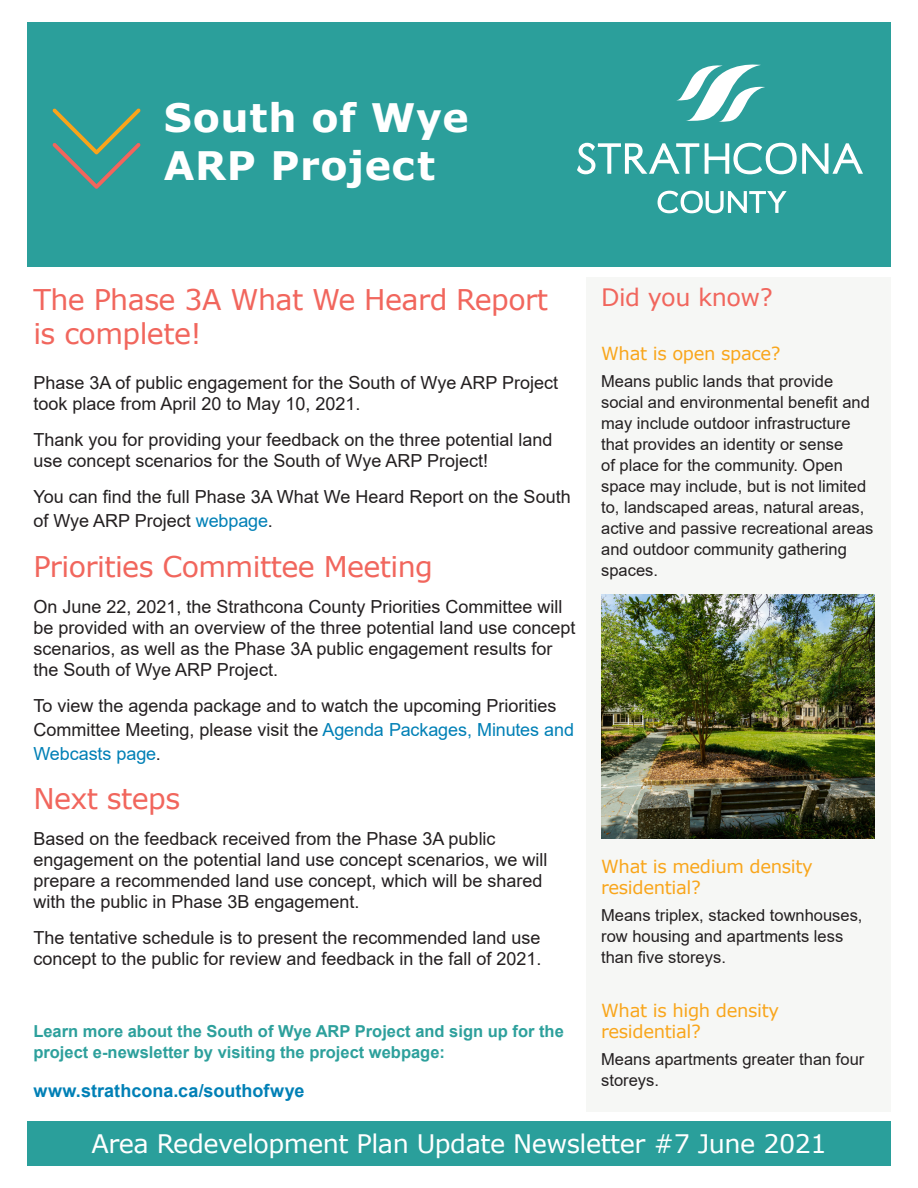
<style>
.page{position:relative;width:918px;height:1188px;background:#fff}
.page>*{position:absolute;margin:0;border:0;box-sizing:border-box;transform-origin:0 0}
.t1{font:700 39.6px/47.5px "Verdana";letter-spacing:.015em;color:#fff}
.t2{font:28.5px/34.2px "Verdana";letter-spacing:-.02em;color:#f1665d}
.t3{font:25.5px "Verdana";letter-spacing:-.02em;color:#fff}
.t4{font:24px "Verdana";letter-spacing:-.02em;color:#f1665d}
.t5{font:18px/21px "Arial";color:#231f20}
.t6{font:18px/21px "Verdana";letter-spacing:-.02em;color:#f9a61c}
.t7{font:700 18px "Arial";color:#0080b6}
.t8{font:16.5px/21px "Arial";color:#231f20}
.t9{font:700 16.5px/21px "Arial";color:#2da09c}
.s1{color:#0080b6}
</style>
<div class="page">
<div style="left:27px;top:1122px;width:864px;height:44px;background:#2a9f9b"></div>
<div style="left:587px;top:277px;width:304px;height:835px;background:#f6f7f5"></div>
<div style="left:27px;top:22px;width:864px;height:244px;background:#2b9f9b"></div>
<svg style="left:658px;top:191px;width:129px;height:22px"></svg>
<svg style="left:577px;top:143px;width:122px;height:31px"></svg>
<svg style="left:705px;top:143px;width:158px;height:31px"></svg>
<svg style="left:676px;top:64px;width:89px;height:58px"></svg>
<svg style="left:53px;top:108px;width:88px;height:81px"></svg>
<img style="left:601px;top:594px;width:274px;height:244px">
<p class="t1" style="left:164px;top:93px;width:306px">South of Wye<br>ARP Project</p>
<p class="t2" style="left:33px;top:282px;width:516px">The Phase 3A What We Heard Report is complete!</p>
<h1 class="t4" style="left:601px;top:281px;width:173px">Did you know?</h1>
<h1 class="t6" style="left:601px;top:343px;width:181px">What is open space?</h1>
<h1 class="t8" style="left:601px;top:371px;width:274px">Means public lands that provide social and environmental benefit and may include outdoor infrastructure that provides an identity or sense<br>of place for the community. Open space may include, but is not limited to, landscaped areas, natural areas, active and passive recreational areas and outdoor community gathering spaces.</h1>
<p class="t5" style="left:33px;top:372px;width:526px">Phase 3A of public engagement for the South of Wye ARP Project took place from April 20 to May 10, 2021.</p>
<p class="t5" style="left:33px;top:429px;width:521px">Thank you for providing your feedback on the three potential land use concept scenarios for the South of Wye ARP Project!</p>
<p class="t5" style="left:33px;top:485px;width:539px;line-height:24px">You can find the full Phase 3A What We Heard Report on the South of Wye ARP Project <span class="s1">webpage</span>.</p>
<p class="t2" style="left:33px;top:549px;width:401px">Priorities Committee Meeting</p>
<p class="t5" style="left:33px;top:596px;width:544px">On June 22, 2021, the Strathcona County Priorities Committee will be provided with an overview of the three potential land use concept scenarios, as well as the Phase 3A public engagement results for the South of Wye ARP Project.</p>
<p class="t5" style="left:33px;top:693px;width:542px;line-height:24px">To view the agenda package and to watch the upcoming Priorities<br>Committee Meeting, please visit the <span class="s1">Agenda Packages, Minutes and<br>Webcasts page</span>.</p>
<p class="t2" style="left:33px;top:781px;width:148px">Next steps</p>
<p class="t5" style="left:33px;top:828px;width:516px">Based on the feedback received from the Phase 3A public engagement on the potential land use concept scenarios, we will prepare a recommended land use concept, which will be shared with the public in Phase 3B engagement.</p>
<p class="t5" style="left:33px;top:927px;width:510px">The tentative schedule is to present the recommended land use concept to the public for review and feedback in the fall of 2021.</p>
<h1 class="t6" style="left:601px;top:856px;width:213px">What is medium density residential?</h1>
<h1 class="t8" style="left:601px;top:905px;width:263px">Means triplex, stacked townhouses, row housing and apartments less than five storeys.</h1>
<h1 class="t6" style="left:601px;top:1000px;width:179px">What is high density residential?</h1>
<h1 class="t8" style="left:601px;top:1049px;width:265px">Means apartments greater than four storeys.</h1>
<p class="t9" style="left:33px;top:1021px;width:532px">Learn more about the South of Wye ARP Project and sign up for the project e-newsletter by visiting the project webpage:</p>
<p class="t7" style="left:33px;top:1078px;width:273px">www.strathcona.ca/southofwye</p>
<h1 class="t3" style="left:91px;top:1127px;width:737px">Area Redevelopment Plan Update Newsletter #7 June 2021</h1>
</div>
